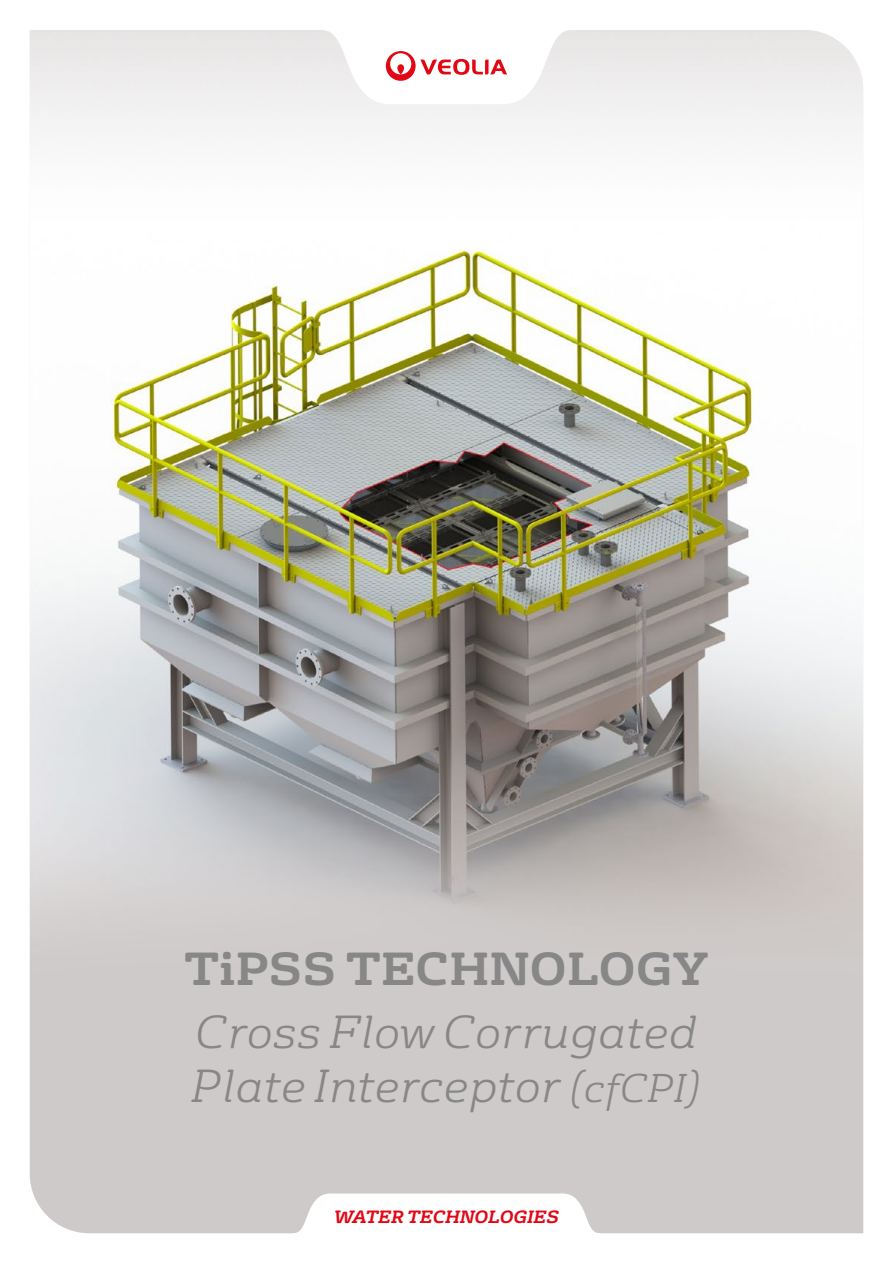
<style>
.page{position:relative;width:893px;height:1263px;background:#fff}
.page>*{position:absolute;margin:0;border:0;box-sizing:border-box;transform-origin:0 0}
.t1{font:italic 300 45px/54px "FS Rufus";letter-spacing:.01em;color:#878787}
.t2{font:700 45px "FS Rufus";letter-spacing:.01em;color:#878787}
.t3{font:italic 700 17.25px "FS Rufus";color:#e30613}
.s1{font-size:39px}
</style>
<div class="page">
<img style="left:30px;top:104px;width:833px;height:1129px">
<svg style="left:30px;top:30px;width:833px;height:74px;fill:#edebec"></svg>
<svg style="left:386px;top:51px;width:121px;height:30px"></svg>
<svg style="left:293px;top:1193px;width:307px;height:40px"></svg>
<p class="t2" style="left:184px;top:930px;width:526px">TiPSS TECHNOLOGY</p>
<p class="t1" style="left:192px;top:1001px;width:511px">Cross Flow Corrugated<br>Plate Interceptor <span class="s1">(cfCPI)</span></p>
<p class="t3" style="left:334px;top:1202px;width:226px">WATER TECHNOLOGIES</p>
</div>
